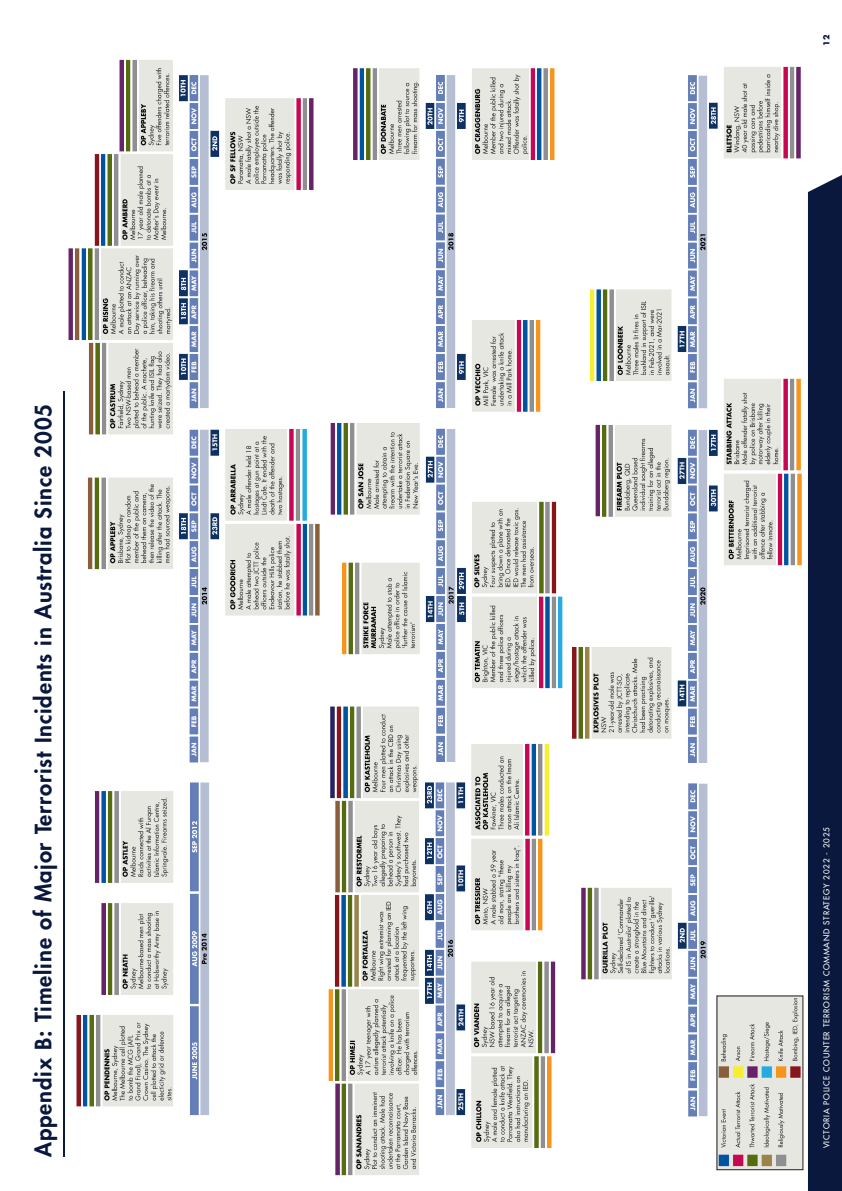
<style>
.page{position:relative;width:842px;height:1191px;background:#fff}
.page>*{position:absolute;margin:0;border:0;box-sizing:border-box;transform-origin:0 0}
.Heading_BOLD{font:800 22px "Futura LT";letter-spacing:.04em;color:#0a183e}
.Body_Copy{font:8px "Futura LT";letter-spacing:.1em;color:#fff}
.Body_Copy-2{font:700 8px "Futura LT";color:#0a183e}
</style>
<div class="page">
<img style="left:68px;top:59px;width:736px;height:1117px">
<div style="left:808px;top:175px;width:34px;height:1016px;background:#0a183d"></div>
<hr style="left:63px;top:391px;width:2px;height:766px;background:#0a183e">
<img style="left:719px;top:997px;width:82px;height:171px">
<p class="Heading_BOLD" style="left:29px;top:1157px;width:754px;rotate:-90deg">Appendix B: Timeline of Major Terrorist Incidents in Australia Since 2005</p>
<p class="Body_Copy-2" style="left:821px;top:46px;width:13px;rotate:-90deg">12</p>
<p class="Body_Copy" style="left:821px;top:1148px;width:323px;rotate:-90deg">VICTORIA POLICE COUNTER TERRORISM COMMAND STRATEGY 2022 - 2025</p>
</div>
